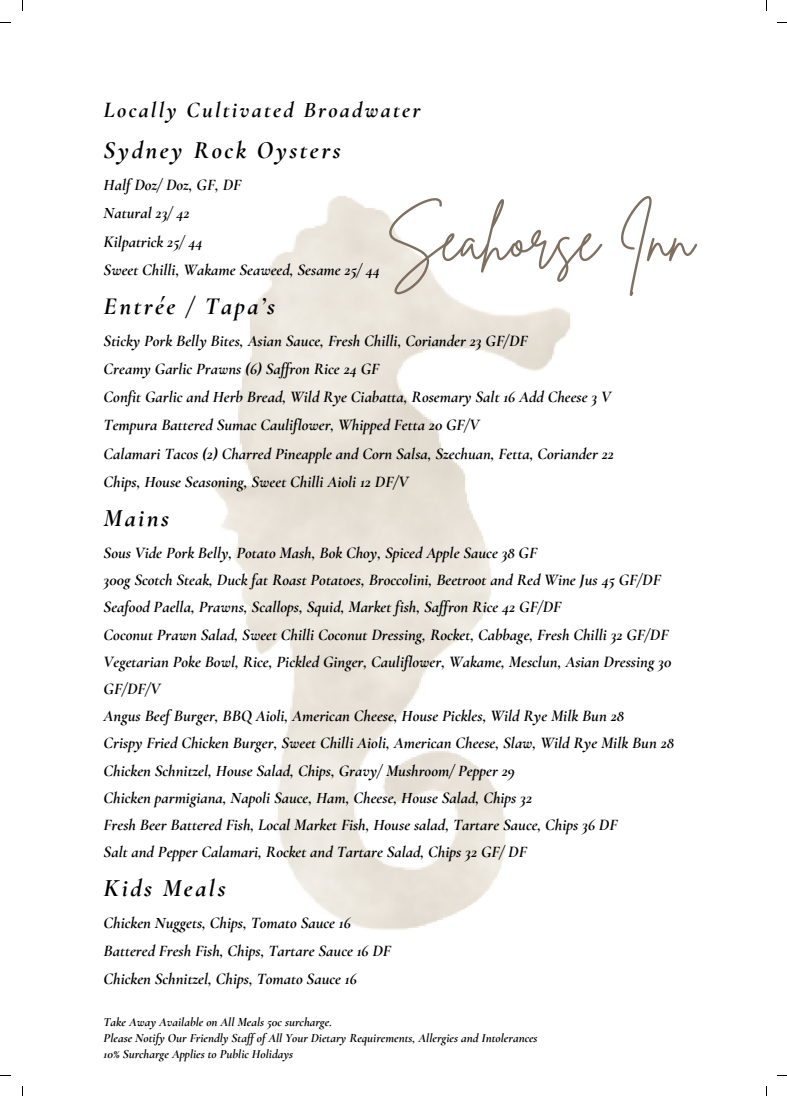
<style>
.page{position:relative;width:787px;height:1096px;background:#fff}
.page>*{position:absolute;margin:0;border:0;box-sizing:border-box;transform-origin:0 0}
.t1{font:61.75px "Brittany Signature";color:#7e7060}
.t2{font:italic 700 25px "Cormorant Garamond";letter-spacing:.1em;color:#000}
.t3{font:italic 700 22.5px "Cormorant Garamond";letter-spacing:.1em;color:#000}
.t4{font:italic 700 16.5px/27.2px "Cormorant Garamond";color:#000}
.t5{font:italic 700 12.75px "Cormorant Garamond";color:#000}
</style>
<div class="page">
<img style="left:214px;top:196px;width:356px;height:734px">
<p class="t3" style="left:104px;top:96px;width:318px">Locally Cultivated Broadwater</p>
<p class="t2" style="left:104px;top:135px;width:238px">Sydney Rock Oysters</p>
<p class="t4" style="left:104px;top:171px;width:278px;line-height:28.1px">Half Doz/ Doz, GF, DF<br>Natural 23/ 42<br>Kilpatrick 25/ 44<br>Sweet Chilli, Wakame Seaweed, Sesame 25/ 44</p>
<p class="t2" style="left:104px;top:291px;width:173px">Entrée / Tapa’s</p>
<p class="t4" style="left:104px;top:326px;width:512px;line-height:28.1px">Sticky Pork Belly Bites, Asian Sauce, Fresh Chilli, Coriander 23 GF/DF<br>Creamy Garlic Prawns (6) Saf ron Rice 24 GF<br>Confit Garlic and Herb Bread, Wild Rye Ciabatta, Rosemary Salt 16 Add Cheese 3 V Tempura Battered Sumac Cauliflower, Whipped Fetta 20 GF/V<br>Calamari Tacos (2) Charred Pineapple and Corn Salsa, Szechuan, Fetta, Coriander 22<br>Chips, House Seasoning, Sweet Chilli Aioli 12 DF/V</p>
<p class="t2" style="left:104px;top:503px;width:67px">Mains</p>
<p class="t4" style="left:104px;top:539px;width:572px">Sous Vide Pork Belly, Potato Mash, Bok Choy, Spiced Apple Sauce 38 GF<br>300g Scotch Steak, Duck fat Roast Potatoes, Broccolini, Beetroot and Red Wine Jus 45 GF/DF Seafood Paella, Prawns, Scallops, Squid, Market fish, Saf ron Rice 42 GF/DF<br>Coconut Prawn Salad, Sweet Chilli Coconut Dressing, Rocket, Cabbage, Fresh Chilli 32 GF/DF Vegetarian Poke Bowl, Rice, Pickled Ginger, Cauliflower, Wakame, Mesclun, Asian Dressing 30<br>GF/DF/V<br>Angus Beef Burger, BBQ Aioli, American Cheese, House Pickles, Wild Rye Milk Bun 28<br>Crispy Fried Chicken Burger, Sweet Chilli Aioli, American Cheese, Slaw, Wild Rye Milk Bun 28<br>Chicken Schnitzel, House Salad, Chips, Gravy/ Mushroom/ Pepper 29<br>Chicken parmigiana, Napoli Sauce, Ham, Cheese, House Salad, Chips 32<br>Fresh Beer Battered Fish, Local Market Fish, House salad, Tartare Sauce, Chips 36 DF<br>Salt and Pepper Calamari, Rocket and Tartare Salad, Chips 32 GF/ DF</p>
<p class="t2" style="left:104px;top:872px;width:123px">Kids Meals</p>
<p class="t4" style="left:104px;top:908px;width:289px;line-height:28.1px">Chicken Nuggets, Chips, Tomato Sauce 16<br>Battered Fresh Fish, Chips, Tartare Sauce 16 DF<br>Chicken Schnitzel, Chips, Tomato Sauce 16</p>
<p class="t5" style="left:104px;top:1014px;width:230px">Take Away Available on All Meals 50c surcharge.</p>
<p class="t5" style="left:104px;top:1030px;width:435px">Please Notify Our Friendly Staf of All Your Dietary Requirements, Allergies and Intolerances</p>
<p class="t5" style="left:104px;top:1046px;width:191px">10% Surcharge Applies to Public Holidays</p>
<h2 class="t1" style="left:386px;top:199px;width:309px">Seahorse Inn</h2>
</div>
